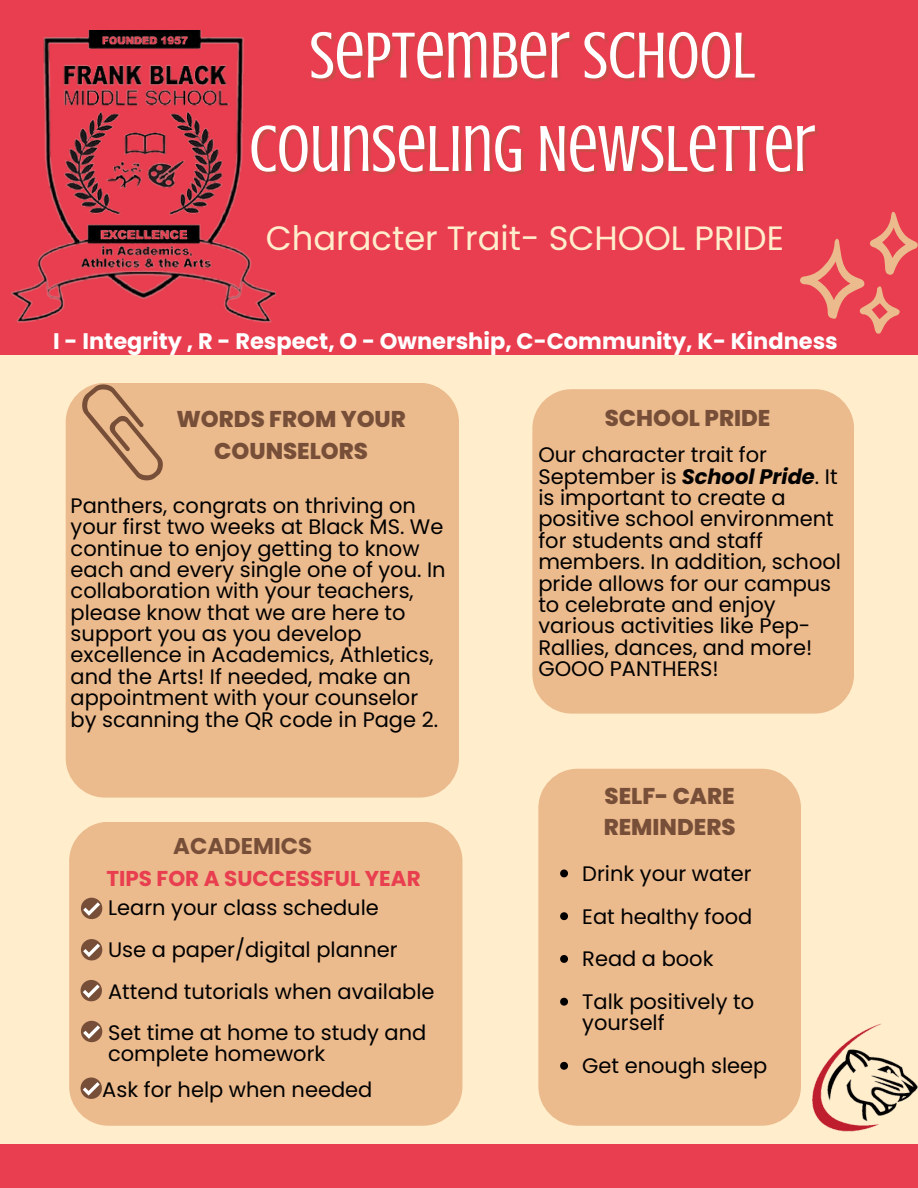
<style>
.page{position:relative;width:918px;height:1188px;background:#ffedcb}
.page>*{position:absolute;margin:0;border:0;box-sizing:border-box;transform-origin:0 0}
.t1{font:66.9px/93.3px "Crushed";color:#fff;text-align:center}
.t2{font:33.75px "Poppins";color:#ffedcb}
.t3{font:800 22.8px/31.5px "Poppins";color:#774f38;text-align:center}
.t4{font:700 22.8px "Poppins";color:#774f38}
.t5{font:700 22.5px "Poppins";color:#fff}
.t6{font:700 21.45px "Poppins";color:#e83e4f}
.t7{font:21px/21.3px "Poppins";color:#000}
.s1{font-weight:700;font-style:italic}
</style>
<div class="page">
<div style="left:0;top:0;width:918px;height:354px;background:#e83e4f"></div>
<div style="left:0;top:1145px;width:918px;height:43px;background:#e83e4f"></div>
<div style="left:538px;top:769px;width:263px;height:357px;background:#ebba8d;border-radius:39px"></div>
<svg style="left:800px;top:212px;width:118px;height:122px"></svg>
<div style="left:66px;top:383px;width:393px;height:415px;background:#ebba8d;border-radius:39px"></div>
<div style="left:532px;top:389px;width:322px;height:325px;background:#ebba8d;border-radius:39px"></div>
<div style="left:69px;top:822px;width:393px;height:304px;background:#ebba8d;border-radius:39px"></div>
<svg style="left:81px;top:383px;width:82px;height:98px"></svg>
<svg style="left:81px;top:898px;width:21px;height:21px"></svg>
<img style="left:793px;top:1023px;width:125px;height:122px">
<img style="left:11px;top:30px;width:265px;height:293px">
<svg style="left:81px;top:939px;width:21px;height:21px"></svg>
<svg style="left:81px;top:980px;width:21px;height:21px"></svg>
<svg style="left:81px;top:1021px;width:21px;height:21px"></svg>
<svg style="left:81px;top:1078px;width:21px;height:21px"></svg>
<svg style="left:560px;top:870px;width:8px;height:7px"></svg>
<svg style="left:560px;top:912px;width:8px;height:8px"></svg>
<svg style="left:560px;top:955px;width:8px;height:8px"></svg>
<svg style="left:560px;top:998px;width:8px;height:8px"></svg>
<svg style="left:560px;top:1062px;width:8px;height:8px"></svg>
<p class="t1" style="left:249px;top:9px;width:568px">SEPTEMBER SCHOOL<br>COUNSELING NEWSLETTER</p>
<p class="t2" style="left:266px;top:214px;width:520px">Character Trait- SCHOOL PRIDE</p>
<p class="t5" style="left:53px;top:325px;width:786px">I - Integrity , R - Respect, O - Ownership, C-Community, K- Kindness</p>
<p class="t3" style="left:176px;top:403px;width:231px">WORDS FROM YOUR<br>COUNSELORS</p>
<p class="t7" style="left:71px;top:495px;width:377px">Panthers, congrats on thriving on your first two weeks at Black MS. We continue to enjoy getting to know each and every single one of you. In collaboration with your teachers, please know that we are here to support you as you develop excellence in Academics, Athletics, and the Arts! If needed, make an appointment with your counselor by scanning the QR code in Page 2.</p>
<p class="t4" style="left:173px;top:830px;width:140px">ACADEMICS</p>
<p class="t6" style="left:107px;top:863px;width:316px">TIPS FOR A SUCCESSFUL YEAR</p>
<p class="t7" style="left:108px;top:897px;width:272px">Learn your class schedule</p>
<p class="t7" style="left:108px;top:939px;width:291px">Use a paper/digital planner</p>
<p class="t7" style="left:108px;top:981px;width:328px">Attend tutorials when available</p>
<p class="t7" style="left:108px;top:1022px;width:320px">Set time at home to study and complete homework</p>
<p class="t7" style="left:102px;top:1079px;width:272px">Ask for help when needed</p>
<p class="t3" style="left:605px;top:402px;width:167px">SCHOOL PRIDE</p>
<p class="t7" style="left:538px;top:444px;width:304px">Our character trait for<br>September is <span class="s1">School Pride</span>. It is important to create a positive school environment for students and staff members. In addition, school pride allows for our campus to celebrate and enjoy various activities like Pep-<br>Rallies, dances, and more!<br>GOOO PANTHERS!</p>
<p class="t3" style="left:604px;top:780px;width:133px;text-align:left">SELF- CARE<br>REMINDERS</p>
<p class="t7" style="left:582px;top:863px;width:171px">Drink your water</p>
<p class="t7" style="left:582px;top:906px;width:172px">Eat healthy food</p>
<p class="t7" style="left:582px;top:948px;width:133px">Read a book</p>
<p class="t7" style="left:582px;top:991px;width:173px">Talk positively to yourself</p>
<p class="t7" style="left:582px;top:1055px;width:187px">Get enough sleep</p>
</div>
